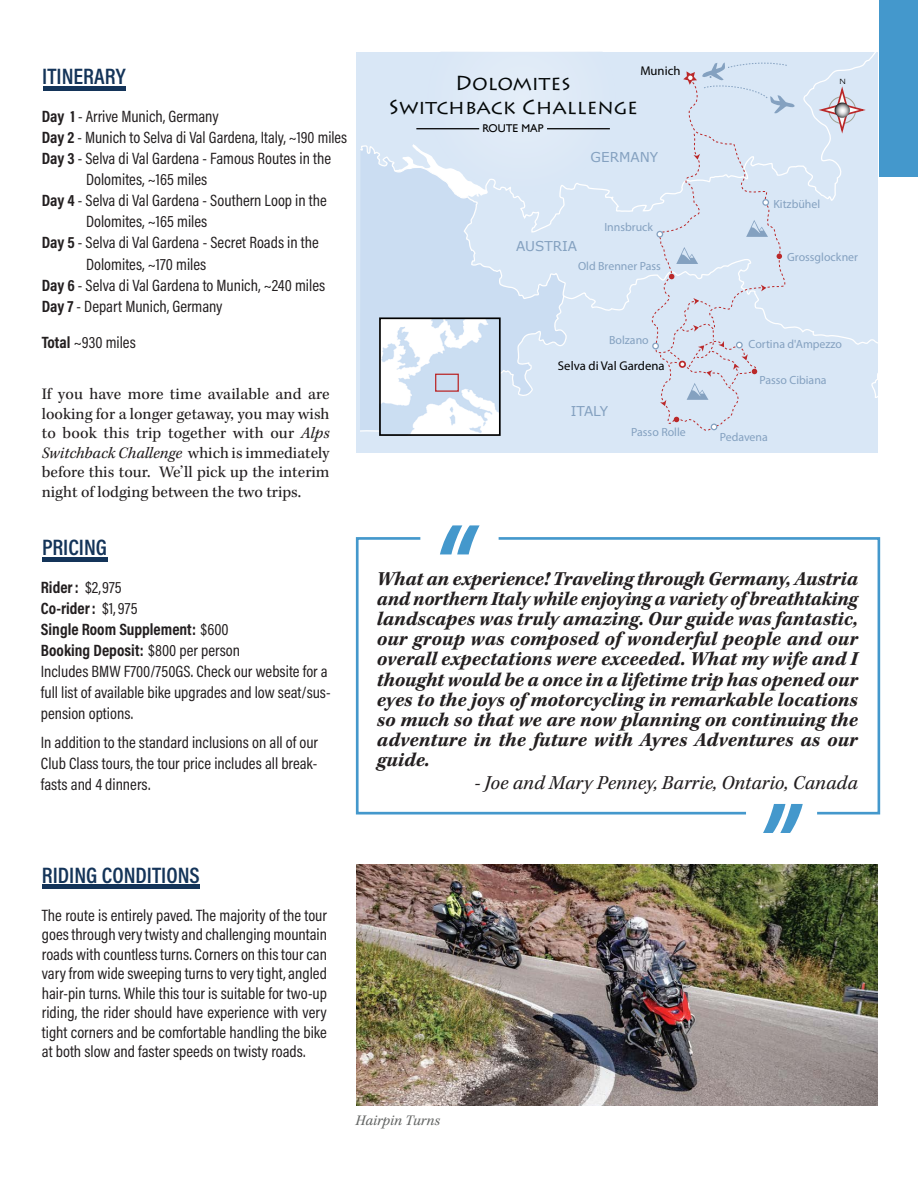
<style>
.page{position:relative;width:918px;height:1188px;background:#fff}
.page>*{position:absolute;margin:0;border:0;box-sizing:border-box;transform-origin:0 0}
.t1{font:italic 600 120px "Acumin Pro Cond";color:#4498cc}
.t2{font:600 22.5px "Acumin Pro Cond";color:#143459}
.t3{font:italic 700 20.4px/20.1px "Kepler Std";letter-spacing:.005em;color:#231f20;text-align:justify}
.t4{font:italic 20.4px "Kepler Std";color:#231f20}
.t5{font:20.4px/24.5px "Lithos Pro";color:#040808;text-align:center}
.t6{font:16.5px/21px "Acumin Pro Cond";color:#231f20;text-align:justify}
.t7{font:16.5px/19.5px "Kepler Std";color:#231f20;text-align:justify}
.t8{font:italic 15px "Kepler Std";color:#666867}
.t9{font:13.5px "Verdana";color:#84a1c0}
.t10{font:12.75px "Myriad Pro";color:#000}
.t11{font:11.85px "Myriad Pro";color:#84a1c0}
.t12{font:11.25px "Gill Sans";color:#000}
.t13{font:300 7.65px "Copperplate Gothic";color:#000}
.s1{font-weight:700}
.s2{font-style:italic}
</style>
<div class="page">
<div style="left:44px;top:86px;width:82px;height:5px;background:#143459"></div>
<hr style="left:42px;top:558px;width:65px;height:4px;background:#143459">
<img style="left:356px;top:864px;width:522px;height:241px">
<hr style="left:42px;top:885px;width:157px;height:4px;background:#143459">
<div style="left:879px;top:0;width:39px;height:176px;background:#4498cc"></div>
<div style="left:356px;top:52px;width:521px;height:401px;background:#d9e7f6"></div>
<svg style="left:360px;top:145px;width:203px;height:287px;fill:#cbddf2"></svg>
<svg style="left:563px;top:276px;width:314px;height:122px"></svg>
<svg style="left:484px;top:52px;width:392px;height:181px"></svg>
<svg style="left:815px;top:88px;width:54px;height:49px"></svg>
<svg style="left:835px;top:103px;width:15px;height:15px"></svg>
<img style="left:382px;top:320px;width:116px;height:113px">
<div style="left:435px;top:374px;width:24px;height:18px;border:1px solid #ba2829"></div>
<div style="left:379px;top:317px;width:122px;height:119px;border:2px solid #000"></div>
<hr style="left:416px;top:128px;width:63px;height:1px;background:#000">
<hr style="left:547px;top:128px;width:63px;height:1px;background:#000">
<svg style="left:648px;top:59px;width:147px;height:372px"></svg>
<svg style="left:749px;top:537px;width:132px;height:278px"></svg>
<svg style="left:355px;top:537px;width:394px;height:278px"></svg>
<h2 class="t2" style="left:42px;top:62px;width:85px">ITINERARY</h2>
<p class="t6" style="left:42px;top:106px;width:178px"><span class="s1">Day 1</span> - Arrive Munich, Germany</p>
<p class="t6" style="left:42px;top:127px;width:307px"><span class="s1">Day 2</span> - Munich to Selva di Val Gardena, Italy, ~190 miles</p>
<p class="t6" style="left:42px;top:148px;width:291px"><span class="s1">Day 3</span> - Selva di Val Gardena - Famous Routes in the</p>
<p class="t6" style="left:86px;top:169px;width:123px">Dolomites, ~165 miles</p>
<p class="t6" style="left:42px;top:190px;width:287px"><span class="s1">Day 4</span> - Selva di Val Gardena - Southern Loop in the</p>
<p class="t6" style="left:86px;top:211px;width:123px">Dolomites, ~165 miles</p>
<p class="t6" style="left:42px;top:232px;width:279px"><span class="s1">Day 5</span> - Selva di Val Gardena - Secret Roads in the</p>
<p class="t6" style="left:86px;top:253px;width:122px">Dolomites, ~170 miles</p>
<p class="t6" style="left:42px;top:274px;width:285px"><span class="s1">Day 6</span> - Selva di Val Gardena to Munich, ~240 miles</p>
<p class="t6" style="left:42px;top:295px;width:182px"><span class="s1">Day 7</span> - Depart Munich, Germany</p>
<p class="t6" style="left:42px;top:331px;width:95px"><span class="s1">Total</span> ~930 miles</p>
<p class="t7" style="left:42px;top:385px;width:289px">If you have more time available and are looking for a longer getaway, you may wish to book this trip together with our <span class="s2">Alps Switchback Challenge</span> which is immediately before this tour. We’ll pick up the interim night of lodging between the two trips.</p>
<h2 class="t2" style="left:42px;top:533px;width:67px">PRICING</h2>
<p class="t6" style="left:41px;top:577px;width:291px;text-align:left"><span class="s1">Rider:</span> $2,975<br><span class="s1">Co-rider:</span> $1, 975<br><span class="s1">Single Room Supplement:</span> $600<br><span class="s1">Booking Deposit:</span> $800 per person<br>Includes BMW F700/750GS. Check our website for a full list of available bike upgrades and low seat/sus&shy;pension options.</p>
<p class="t6" style="left:41px;top:731px;width:279px">In addition to the standard inclusions on all of our Club Class tours, the tour price includes all break&shy;fasts and 4 dinners.</p>
<h2 class="t2" style="left:42px;top:860px;width:159px">RIDING CONDITIONS</h2>
<p class="t6" style="left:42px;top:905px;width:287px;line-height:19.5px">The route is entirely paved. The majority of the tour goes through very twisty and challenging mountain roads with countless turns. Corners on this tour can vary from wide sweeping turns to very tight, angled hair-pin turns. While this tour is suitable for two-up riding, the rider should have experience with very tight corners and be comfortable handling the bike at both slow and faster speeds on twisty roads.</p>
<p class="t10" style="left:640px;top:62px;width:42px">Munich</p>
<p class="t5" style="left:388px;top:71px;width:251px">Dolomites<br>Switchback Challenge</p>
<p class="t12" style="left:483px;top:122px;width:62px">ROUTE MAP</p>
<p class="t9" style="left:591px;top:148px;width:69px">GERMANY</p>
<p class="t9" style="left:516px;top:237px;width:63px">AUSTRIA</p>
<p class="t11" style="left:604px;top:220px;width:50px">Innsbruck</p>
<p class="t11" style="left:578px;top:259px;width:84px">Old Brenner Pass</p>
<p class="t11" style="left:609px;top:333px;width:41px">Bolzano</p>
<p class="t10" style="left:558px;top:358px;width:108px">Selva di Val Gardena</p>
<h1 class="t1" style="left:431px;top:491px;width:41px">“</h1>
<p class="t9" style="left:571px;top:403px;width:39px">ITALY</p>
<p class="t11" style="left:631px;top:425px;width:56px">Passo Rolle</p>
<p class="t13" style="left:839px;top:78px;width:8px">N</p>
<p class="t11" style="left:773px;top:197px;width:48px">Kitzbühel</p>
<p class="t11" style="left:787px;top:250px;width:72px">Grossglockner</p>
<p class="t11" style="left:749px;top:337px;width:95px">Cortina d'Ampezzo</p>
<p class="t11" style="left:759px;top:373px;width:69px">Passo Cibiana</p>
<p class="t11" style="left:720px;top:430px;width:50px">Pedavena</p>
<p class="t3" style="left:377px;top:569px;width:483px">What an experience! Traveling through Germany, Austria and northern Italy while enjoying a variety of breathtaking landscapes was truly amazing. Our guide was fantastic, our group was composed of wonderful people and our overall expectations were exceeded. What my wife and I thought would be a once in a lifetime trip has opened our eyes to the joys of motorcycling in remarkable locations so much so that we are now planning on continuing the adventure in the future with Ayres Adventures as our guide.</p>
<p class="t4" style="left:474px;top:771px;width:385px">- Joe and Mary Penney, Barrie, Ontario, Canada</p>
<h1 class="t1" style="left:755px;top:769px;width:41px">”</h1>
<p class="t8" style="left:356px;top:1111px;width:86px">Hairpin Turns</p>
</div>
